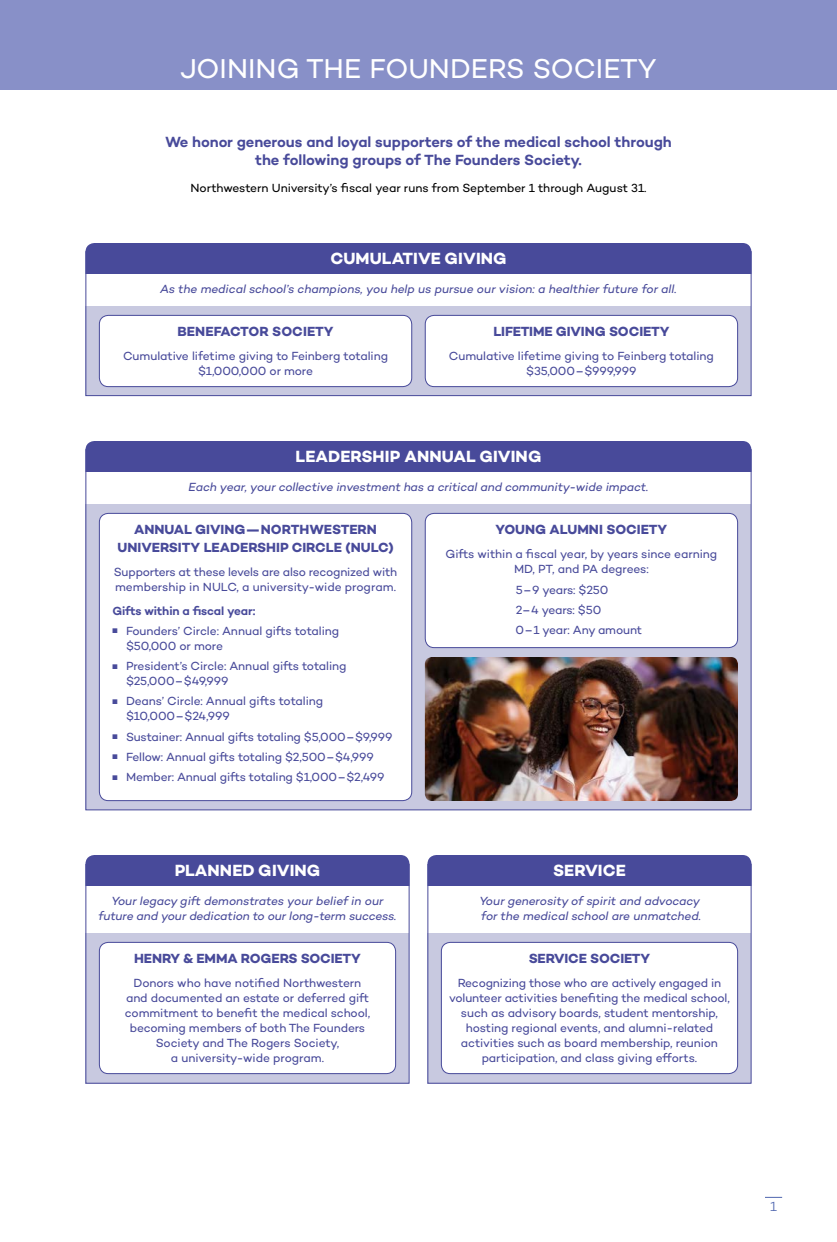
<style>
.page{position:relative;width:837px;height:1242px;background:#fff}
.page>*{position:absolute;margin:0;border:0;box-sizing:border-box;transform-origin:0 0}
.t1{font:27.75px "Campton";color:#fff}
.t2{font:700 16.5px "Campton";letter-spacing:.005em;color:#fff}
.t3{font:600 15px/18px "Campton";letter-spacing:-.005em;color:#484a9a;text-align:center}
.t4{font:700 13.5px/18px "Campton";letter-spacing:-.005em;color:#484a9a;text-align:center}
.t5{font:300 13.5px "Campton";color:#4f66af}
.t6{font:12px/15px "Campton";letter-spacing:-.01em;color:#484a9a;text-align:center}
.t7{font:italic 12px/15px "Campton";letter-spacing:-.01em;color:#484a9a}
.t8{font:12px "Campton";letter-spacing:-.005em;color:#000}
.t9{font:600 12px "Campton";letter-spacing:-.01em;color:#484a9a}
</style>
<div class="page">
<svg style="left:765px;top:1197px;width:17px;height:1px"></svg>
<div style="left:0;top:0;width:837px;height:90px;background:#8890c8"></div>
<div style="left:86px;top:306px;width:666px;height:90px;background:linear-gradient(to bottom,#c3c4dd,#c5c6de)"></div>
<div style="left:99px;top:315px;width:313px;height:72px;background:#fff;border-radius:9px"></div>
<div style="left:99px;top:315px;width:313px;height:72px;border:1px solid #484a9a;border-radius:9px"></div>
<div style="left:86px;top:243px;width:666px;height:41px;background:#484a9a;border-radius:9px"></div>
<div style="left:425px;top:315px;width:313px;height:72px;background:#fff;border-radius:9px"></div>
<div style="left:425px;top:315px;width:313px;height:72px;border:1px solid #484a9a;border-radius:9px"></div>
<svg style="left:88px;top:504px;width:662px;height:304px;background:#c6c7de"></svg>
<div style="left:99px;top:513px;width:313px;height:288px;background:#fff;border-radius:9px"></div>
<div style="left:99px;top:513px;width:313px;height:288px;border:1px solid #484a9a;border-radius:9px"></div>
<div style="left:86px;top:441px;width:666px;height:41px;background:#484a9a;border-radius:9px"></div>
<div style="left:81px;top:472px;width:684px;height:19px;background:#fff"></div>
<div style="left:425px;top:513px;width:313px;height:135px;background:#fff;border-radius:9px"></div>
<div style="left:425px;top:513px;width:313px;height:135px;border:1px solid #484a9a;border-radius:9px"></div>
<img style="left:425px;top:657px;width:313px;height:144px">
<svg style="left:88px;top:933px;width:320px;height:149px;background:#c6c7df"></svg>
<div style="left:99px;top:942px;width:297px;height:132px;background:#fff;border-radius:9px"></div>
<div style="left:99px;top:942px;width:297px;height:132px;border:1px solid #484a9a;border-radius:9px"></div>
<div style="left:86px;top:855px;width:324px;height:41px;background:#484a9a;border-radius:9px"></div>
<svg style="left:430px;top:933px;width:320px;height:149px;background:#c6c7df"></svg>
<div style="left:441px;top:942px;width:297px;height:132px;background:#fff;border-radius:9px"></div>
<div style="left:441px;top:942px;width:297px;height:132px;border:1px solid #484a9a;border-radius:9px"></div>
<div style="left:428px;top:855px;width:324px;height:41px;background:#484a9a;border-radius:9px"></div>
<div style="left:81px;top:886px;width:684px;height:19px;background:#fff"></div>
<div style="left:62px;top:274px;width:706px;height:19px;background:#fff"></div>
<div style="left:86px;top:251px;width:666px;height:145px;border:1px solid #484a9a"></div>
<div style="left:86px;top:864px;width:324px;height:220px;border:1px solid #484a9a"></div>
<div style="left:428px;top:864px;width:324px;height:220px;border:1px solid #484a9a"></div>
<h1 class="t1" style="left:180px;top:51px;width:478px">JOINING THE FOUNDERS SOCIETY</h1>
<p class="t3" style="left:165px;top:133px;width:508px">We honor generous and loyal supporters of the medical school through the following groups of The Founders Society.</p>
<p class="t8" style="left:190px;top:180px;width:458px">Northwestern University’s fiscal year runs from September 1 through August 31.</p>
<h2 class="t2" style="left:330px;top:248px;width:178px">CUMULATIVE GIVING</h2>
<p class="t7" style="left:160px;top:281px;width:518px">As the medical school’s champions, you help us pursue our vision: a healthier future for all.</p>
<p class="t4" style="left:178px;top:322px;width:158px">BENEFACTOR SOCIETY</p>
<p class="t6" style="left:123px;top:348px;width:267px">Cumulative lifetime giving to Feinberg totaling $1,000,000 or more</p>
<p class="t4" style="left:493px;top:322px;width:178px">LIFETIME GIVING SOCIETY</p>
<p class="t6" style="left:449px;top:348px;width:267px">Cumulative lifetime giving to Feinberg totaling $35,000–$999,999</p>
<h2 class="t2" style="left:296px;top:446px;width:247px">LEADERSHIP ANNUAL GIVING</h2>
<p class="t7" style="left:189px;top:479px;width:461px">Each year, your collective investment has a critical and community-wide impact.</p>
<p class="t4" style="left:118px;top:520px;width:278px">ANNUAL GIVING—NORTHWESTERN<br>UNIVERSITY LEADERSHIP CIRCLE (NULC)</p>
<p class="t6" style="left:114px;top:564px;width:285px;text-align:left">Supporters at these levels are also recognized with membership in NULC, a university-wide program.</p>
<p class="t9" style="left:112px;top:604px;width:144px">Gifts within a fiscal year:</p>
<p class="t6" style="left:126px;top:623px;width:215px;text-align:left;text-indent:-14px">■ Founders’ Circle: Annual gifts totaling $50,000 or more</p>
<p class="t6" style="left:126px;top:658px;width:222px;text-align:left;text-indent:-14px">■ President’s Circle: Annual gifts totaling $25,000–$49,999</p>
<p class="t6" style="left:126px;top:693px;width:199px;text-align:left;text-indent:-14px">■ Deans’ Circle: Annual gifts totaling $10,000–$24,999</p>
<p class="t6" style="left:112px;top:729px;width:281px">■ Sustainer: Annual gifts totaling $5,000–$9,999</p>
<p class="t6" style="left:112px;top:749px;width:263px">■ Fellow: Annual gifts totaling $2,500–$4,999</p>
<p class="t6" style="left:112px;top:769px;width:273px">■ Member: Annual gifts totaling $1,000–$2,499</p>
<h2 class="t2" style="left:175px;top:860px;width:147px">PLANNED GIVING</h2>
<p class="t7" style="left:98px;top:893px;width:300px;text-align:center">Your legacy gift demonstrates your belief in our future and your dedication to our long-term success.</p>
<p class="t4" style="left:134px;top:949px;width:228px">HENRY &amp; EMMA ROGERS SOCIETY</p>
<p class="t6" style="left:125px;top:975px;width:247px">Donors who have notified Northwestern and documented an estate or deferred gift commitment to benefit the medical school, becoming members of both The Founders Society and The Rogers Society,<br>a university-wide program.</p>
<p class="t4" style="left:496px;top:520px;width:173px">YOUNG ALUMNI SOCIETY</p>
<p class="t6" style="left:446px;top:546px;width:273px">Gifts within a fiscal year, by years since earning<br>MD, PT, and PA degrees:</p>
<p class="t6" style="left:516px;top:579px;width:128px;line-height:20.2px;text-align:left">5–9 years: $250<br>2–4 years: $50<br>0–1 year: Any amount</p>
<h2 class="t2" style="left:553px;top:860px;width:74px">SERVICE</h2>
<p class="t7" style="left:479px;top:893px;width:223px">Your generosity of spirit and advocacy for the medical school are unmatched.</p>
<p class="t4" style="left:529px;top:949px;width:123px">SERVICE SOCIETY</p>
<p class="t6" style="left:449px;top:975px;width:282px">Recognizing those who are actively engaged in volunteer activities benefiting the medical school, such as advisory boards, student mentorship, hosting regional events, and alumni-related activities such as board membership, reunion participation, and class giving efforts.</p>
<p class="t5" style="left:770px;top:1198px;width:8px">1</p>
</div>
